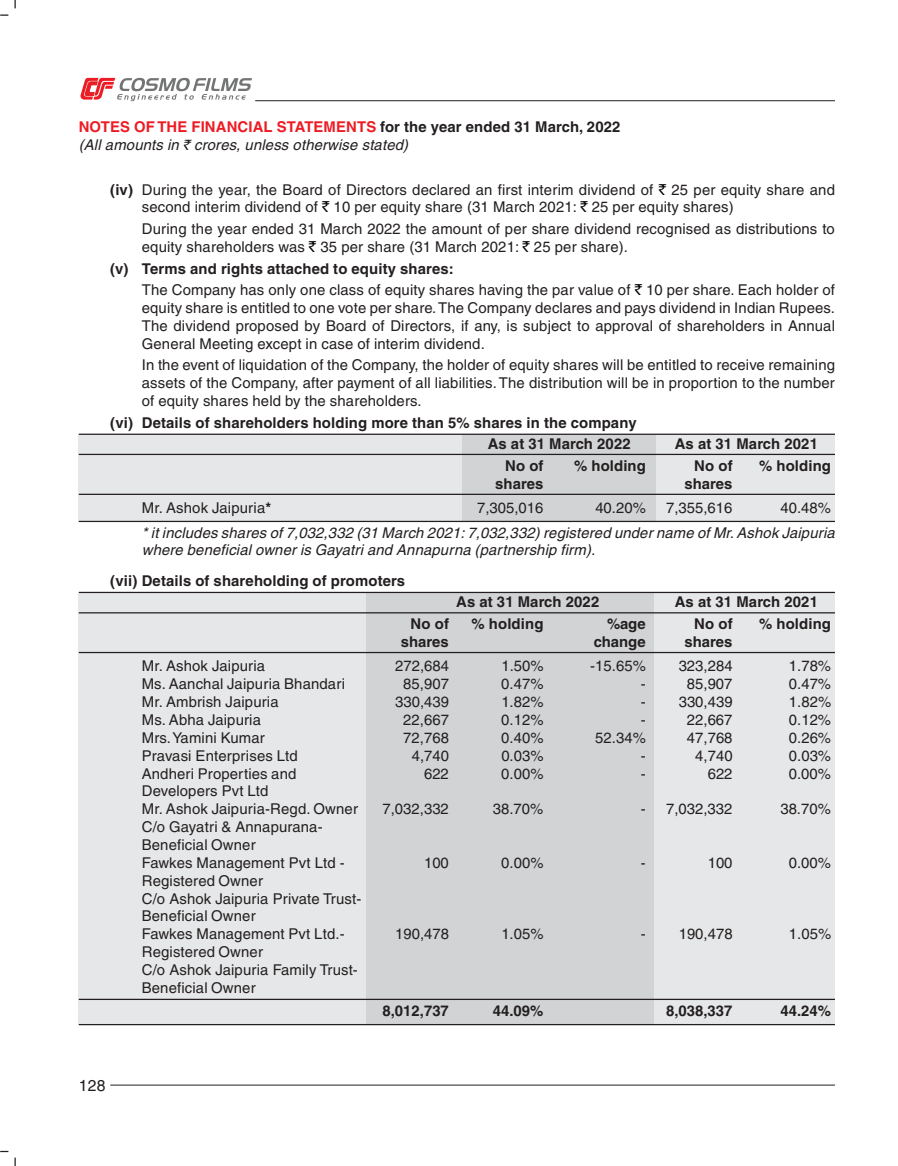
<style>
.page{position:relative;width:898px;height:1166px;background:#fff}
.page>*{position:absolute;margin:0;border:0;box-sizing:border-box;transform-origin:0 0}
.t1{font:15.75px "Helvetica";color:#231f20}
.t2{font:14.88px/17.8px "Helvetica";letter-spacing:.01em;color:#231f20}
.t3{font:700 14.88px/21px "Helvetica";letter-spacing:.01em;color:#231f20}
.t4{font:italic 14.88px/17.8px "Helvetica";color:#231f20}
.s1{font-weight:700;font-style:normal;color:#ed1c24}
.s2{font-weight:700;font-style:normal}
.s3{font-family:"Rupee Foradian";font-size:14px}
.s4{font-weight:700}
.s5{font-family:"Rupee Foradian";color:#000}
</style>
<div class="page">
<hr style="left:110px;top:1084px;width:725px;height:1px;background:#231f20">
<hr style="left:255px;top:100px;width:580px;height:1px;background:#231f20">
<svg style="left:14px;top:0;width:2px;height:8px"></svg>
<svg style="left:0;top:14px;width:8px;height:2px"></svg>
<svg style="left:14px;top:1157px;width:2px;height:9px"></svg>
<svg style="left:0;top:1150px;width:8px;height:2px"></svg>
<svg style="left:80px;top:78px;width:172px;height:23px"></svg>
<div style="left:79px;top:593px;width:756px;height:431px;background:#e6e7e8"></div>
<div style="left:367px;top:593px;width:287px;height:431px;background:#d1d3d4"></div>
<div style="left:79px;top:434px;width:756px;height:87px;background:#e6e7e8"></div>
<div style="left:462px;top:434px;width:193px;height:87px;background:#d1d3d4"></div>
<hr style="left:79px;top:433px;width:756px;height:2px;background:#231f20">
<hr style="left:79px;top:454px;width:756px;height:1px;background:#231f20">
<hr style="left:79px;top:493px;width:756px;height:2px;background:#231f20">
<hr style="left:79px;top:521px;width:756px;height:1px;background:#231f20">
<hr style="left:79px;top:592px;width:756px;height:1px;background:#231f20">
<hr style="left:79px;top:612px;width:756px;height:1px;background:#231f20">
<hr style="left:79px;top:652px;width:756px;height:1px;background:#231f20">
<hr style="left:79px;top:998px;width:756px;height:2px;background:#231f20">
<hr style="left:79px;top:1024px;width:756px;height:1px;background:#231f20">
<p class="t4" style="left:79px;top:119px;width:543px"><span class="s1">NOTES OF THE FINANCIAL STATEMENTS</span> <span class="s2">for the year ended 31 March, 2022 </span>(All amounts in <span class="s3">`</span> crores, unless otherwise stated)</p>
<p class="t2" style="left:142px;top:182px;width:694px;text-indent:-31px"><span class="s4">(iv)</span> During the year, the Board of Directors declared an first interim dividend of <span class="s5">`</span> 25 per equity share and second interim dividend of <span class="s5">`</span> 10 per equity share (31 March 2021: <span class="s5">`</span> 25 per equity shares)</p>
<p class="t2" style="left:142px;top:221px;width:694px">During the year ended 31 March 2022 the amount of per share dividend recognised as distributions to equity shareholders was <span class="s5">`</span> 35 per share (31 March 2021: <span class="s5">`</span> 25 per share).</p>
<p class="t2" style="left:142px;top:259px;width:695px;line-height:21.7px;text-indent:-31px"><span class="s4">(v) Terms and rights attached to equity shares:<br></span>The Company has only one class of equity shares having the par value of <span class="s5">`</span> 10 per share. Each holder of</p>
<p class="t2" style="left:142px;top:300px;width:695px;text-align:justify">equity share is entitled to one vote per share. The Company declares and pays dividend in Indian Rupees.<br>The dividend proposed by Board of Directors, if any, is subject to approval of shareholders in Annual General Meeting except in case of interim dividend.</p>
<p class="t2" style="left:142px;top:358px;width:695px;text-align:justify">In the event of liquidation of the Company, the holder of equity shares will be entitled to receive remaining assets of the Company, after payment of all liabilities. The distribution will be in proportion to the number of equity shares held by the shareholders.</p>
<p class="t3" style="left:488px;top:413px;width:150px;text-indent:-377px">(vi) Details of shareholders holding more than 5% shares in the company<br>As at 31 March 2022</p>
<p class="t3" style="left:675px;top:434px;width:145px">As at 31 March 2021</p>
<p class="t3" style="left:505px;top:456px;width:40px">No of</p>
<p class="t3" style="left:574px;top:456px;width:73px">% holding</p>
<p class="t3" style="left:694px;top:456px;width:40px">No of</p>
<p class="t3" style="left:759px;top:456px;width:73px">% holding</p>
<p class="t3" style="left:495px;top:474px;width:50px">shares</p>
<p class="t3" style="left:684px;top:474px;width:50px">shares</p>
<p class="t2" style="left:142px;top:500px;width:131px">Mr. Ashok Jaipuria<span class="s4">*</span></p>
<p class="t2" style="left:477px;top:500px;width:68px">7,305,016</p>
<p class="t2" style="left:595px;top:500px;width:52px">40.20%</p>
<p class="t2" style="left:666px;top:500px;width:68px">7,355,616</p>
<p class="t2" style="left:780px;top:500px;width:52px">40.48%</p>
<p class="t4" style="left:142px;top:525px;width:697px">* itincludes shares of7,032,332 (31 March 2021:7,032,332)registered undername ofMr.Ashok Jaipuria where beneficial owner is Gayatri and Annapurna (partnership firm).</p>
<p class="t3" style="left:110px;top:571px;width:296px">(vii) Details of shareholding of promoters</p>
<p class="t3" style="left:456px;top:593px;width:145px">As at 31 March 2022</p>
<p class="t3" style="left:675px;top:593px;width:145px">As at 31 March 2021</p>
<p class="t3" style="left:411px;top:614px;width:40px">No of</p>
<p class="t3" style="left:471px;top:614px;width:73px">% holding</p>
<p class="t3" style="left:607px;top:614px;width:40px">%age</p>
<p class="t3" style="left:694px;top:614px;width:40px">No of</p>
<p class="t3" style="left:759px;top:614px;width:73px">% holding</p>
<p class="t3" style="left:401px;top:632px;width:50px">shares</p>
<p class="t3" style="left:594px;top:632px;width:54px">change</p>
<p class="t3" style="left:684px;top:632px;width:50px">shares</p>
<p class="t2" style="left:142px;top:658px;width:125px">Mr. Ashok Jaipuria</p>
<p class="t2" style="left:395px;top:658px;width:55px">272,684</p>
<p class="t2" style="left:501px;top:658px;width:44px">1.50%</p>
<p class="t2" style="left:590px;top:658px;width:57px">-15.65%</p>
<p class="t2" style="left:678px;top:658px;width:55px">323,284</p>
<p class="t2" style="left:789px;top:658px;width:44px">1.78%</p>
<p class="t2" style="left:142px;top:676px;width:205px">Ms. Aanchal Jaipuria Bhandari</p>
<p class="t2" style="left:403px;top:676px;width:47px">85,907</p>
<p class="t2" style="left:501px;top:676px;width:44px">0.47%</p>
<p class="t2" style="left:641px;top:676px;width:6px">-</p>
<p class="t2" style="left:687px;top:676px;width:47px">85,907</p>
<p class="t2" style="left:789px;top:676px;width:44px">0.47%</p>
<p class="t2" style="left:142px;top:694px;width:138px">Mr. Ambrish Jaipuria</p>
<p class="t2" style="left:395px;top:694px;width:55px">330,439</p>
<p class="t2" style="left:501px;top:694px;width:44px">1.82%</p>
<p class="t2" style="left:641px;top:694px;width:93px">- 330,439</p>
<p class="t2" style="left:789px;top:694px;width:44px">1.82%</p>
<p class="t2" style="left:142px;top:712px;width:121px">Ms. Abha Jaipuria</p>
<p class="t2" style="left:403px;top:712px;width:47px">22,667</p>
<p class="t2" style="left:501px;top:712px;width:44px">0.12%</p>
<p class="t2" style="left:641px;top:712px;width:6px">-</p>
<p class="t2" style="left:687px;top:712px;width:47px">22,667</p>
<p class="t2" style="left:789px;top:712px;width:44px">0.12%</p>
<p class="t2" style="left:142px;top:730px;width:125px">Mrs. Yamini Kumar</p>
<p class="t2" style="left:403px;top:730px;width:47px">72,768</p>
<p class="t2" style="left:501px;top:730px;width:44px">0.40%</p>
<p class="t2" style="left:595px;top:730px;width:52px">52.34%</p>
<p class="t2" style="left:687px;top:730px;width:47px">47,768</p>
<p class="t2" style="left:789px;top:730px;width:44px">0.26%</p>
<p class="t2" style="left:142px;top:748px;width:158px">Pravasi Enterprises Ltd</p>
<p class="t2" style="left:412px;top:748px;width:39px">4,740</p>
<p class="t2" style="left:501px;top:748px;width:44px">0.03%</p>
<p class="t2" style="left:641px;top:748px;width:6px">-</p>
<p class="t2" style="left:695px;top:748px;width:39px">4,740</p>
<p class="t2" style="left:789px;top:748px;width:44px">0.03%</p>
<p class="t2" style="left:142px;top:766px;width:156px">Andheri Properties and</p>
<p class="t2" style="left:424px;top:766px;width:26px">622</p>
<p class="t2" style="left:501px;top:766px;width:44px">0.00%</p>
<p class="t2" style="left:641px;top:766px;width:6px">-</p>
<p class="t2" style="left:708px;top:766px;width:26px">622</p>
<p class="t2" style="left:789px;top:766px;width:44px">0.00%</p>
<p class="t2" style="left:142px;top:783px;width:218px">Developers Pvt Ltd<br>Mr. Ashok Jaipuria-Regd. Owner</p>
<p class="t2" style="left:382px;top:801px;width:68px">7,032,332</p>
<p class="t2" style="left:493px;top:801px;width:52px">38.70%</p>
<p class="t2" style="left:641px;top:801px;width:93px">- 7,032,332</p>
<p class="t2" style="left:780px;top:801px;width:52px">38.70%</p>
<p class="t1" style="left:79px;top:1079px;width:28px">128</p>
<p class="t2" style="left:142px;top:819px;width:204px">C/o Gayatri &amp; Annapurana-<br>Beneficial Owner<br>Fawkes Management Pvt Ltd -</p>
<p class="t2" style="left:142px;top:873px;width:221px">Registered Owner<br>C/o Ashok Jaipuria Private Trust-<br>Beneficial Owner<br>Fawkes Management Pvt Ltd.-</p>
<p class="t2" style="left:142px;top:944px;width:218px">Registered Owner<br>C/o Ashok Jaipuria Family Trust-<br>Beneficial Owner</p>
<p class="t2" style="left:424px;top:855px;width:26px">100</p>
<p class="t2" style="left:501px;top:855px;width:44px">0.00%</p>
<p class="t2" style="left:641px;top:855px;width:6px">-</p>
<p class="t2" style="left:708px;top:855px;width:26px">100</p>
<p class="t2" style="left:789px;top:855px;width:44px">0.00%</p>
<p class="t2" style="left:395px;top:926px;width:55px">190,478</p>
<p class="t2" style="left:501px;top:926px;width:44px">1.05%</p>
<p class="t2" style="left:641px;top:926px;width:93px">- 190,478</p>
<p class="t2" style="left:789px;top:926px;width:44px">1.05%</p>
<p class="t3" style="left:382px;top:1002px;width:68px">8,012,737</p>
<p class="t3" style="left:493px;top:1002px;width:52px">44.09%</p>
<p class="t3" style="left:666px;top:1002px;width:68px">8,038,337</p>
<p class="t3" style="left:780px;top:1002px;width:52px">44.24%</p>
</div>
